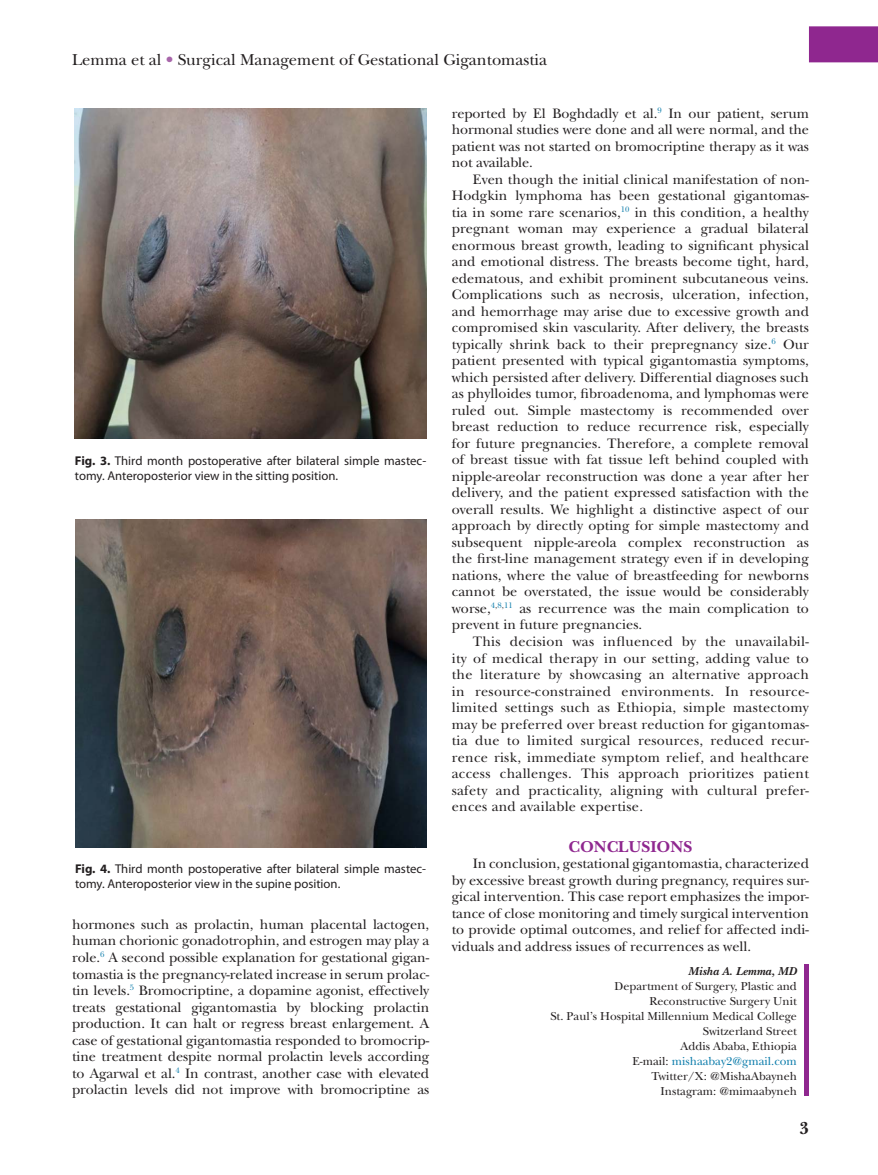
<style>
.page{position:relative;width:878px;height:1175px;background:#fff}
.page>*{position:absolute;margin:0;border:0;box-sizing:border-box;transform-origin:0 0}
.t1{font:700 18px "New Baskerville Std";color:#231f20}
.t2{font:16.5px "New Baskerville Std";color:#231f20}
.t3{font:700 16.5px "New Baskerville Std";color:#8f278f}
.t4{font:14.25px/16.5px "New Baskerville Std";color:#231f20;text-align:justify}
.t5{font:12.75px/15px "Myriad Pro";color:#231f20}
.t6{font:12px/15px "New Baskerville Std";color:#231f20;text-align:right}
.t7{font:italic 700 12px "New Baskerville Std";color:#231f20}
.s1{color:#a866aa}
.s2{font-weight:700}
.s3{color:#0f7eac}
</style>
<div class="page">
<div style="left:808px;top:26px;width:70px;height:36px;background:#8f278f"></div>
<hr style="left:804px;top:965px;width:4px;height:15px;background:#8f278f">
<hr style="left:804px;top:980px;width:4px;height:30px;background:#8f278f">
<hr style="left:804px;top:1010px;width:4px;height:15px;background:#8f278f">
<hr style="left:804px;top:1025px;width:4px;height:15px;background:#8f278f">
<hr style="left:804px;top:1040px;width:4px;height:15px;background:#8f278f">
<hr style="left:804px;top:1049px;width:4px;height:16px;background:#8f278f">
<hr style="left:804px;top:1064px;width:4px;height:16px;background:#8f278f">
<hr style="left:804px;top:1079px;width:4px;height:16px;background:#8f278f">
<img style="left:75px;top:108px;width:351px;height:331px">
<img style="left:75px;top:519px;width:351px;height:328px">
<p class="t2" style="left:72px;top:50px;width:476px">Lemma et al <span class="s1">•</span> Surgical Management of Gestational Gigantomastia</p>
<p class="t5" style="left:75px;top:453px;width:353px"><span class="s2">Fig. 3.</span> Third month postoperative after bilateral simple mastec&shy;tomy. Anteroposterior view in the sitting position.</p>
<p class="t5" style="left:75px;top:861px;width:352px"><span class="s2">Fig. 4.</span> Third month postoperative after bilateral simple mastec&shy;tomy. Anteroposterior view in the supine position.</p>
<p class="t4" style="left:72px;top:916px;width:359px">hormones such as prolactin, human placental lactogen, human chorionic gonadotrophin, and estrogen may play a role.<sup>6</sup> A second possible explanation for gestational gigan&shy;tomastia is the pregnancy-related increase in serum prolac&shy;tin levels.<sup>5</sup> Bromocriptine, a dopamine agonist, effectively treats gestational gigantomastia by blocking prolactin production. It can halt or regress breast enlargement. A case of gestational gigantomastia responded to bromocrip&shy;tine treatment despite normal prolactin levels according to Agarwal et al.<sup>4</sup> In contrast, another case with elevated prolactin levels did not improve with bromocriptine as</p>
<p class="t4" style="left:451px;top:105px;width:359px">reported by El Boghdadly et al.<sup>9</sup> In our patient, serum hormonal studies were done and all were normal, and the patient was not started on bromocriptine therapy as it was not available.</p>
<p class="t4" style="left:451px;top:171px;width:359px;text-indent:21px">Even though the initial clinical manifestation of non-Hodgkin lymphoma has been gestational gigantomas&shy;tia in some rare scenarios,<sup>10</sup> in this condition, a healthy pregnant woman may experience a gradual bilateral enormous breast growth, leading to significant physical and emotional distress. The breasts become tight, hard, edematous, and exhibit prominent subcutaneous veins.<br>Complications such as necrosis, ulceration, infection, and hemorrhage may arise due to excessive growth and compromised skin vascularity. After delivery, the breasts typically shrink back to their prepregnancy size.<sup>6</sup> Our patient presented with typical gigantomastia symptoms, which persisted after delivery. Differential diagnoses such as phylloides tumor, fibroadenoma, and lymphomas were ruled out. Simple mastectomy is recommended over breast reduction to reduce recurrence risk, especially for future pregnancies. Therefore, a complete removal of breast tissue with fat tissue left behind coupled with nipple-areolar reconstruction was done a year after her delivery, and the patient expressed satisfaction with the overall results. We highlight a distinctive aspect of our approach by directly opting for simple mastectomy and subsequent nipple-areola complex reconstruction as the first-line management strategy even if in developing nations, where the value of breastfeeding for newborns cannot be overstated, the issue would be considerably worse,<sup>4</sup><sup>,</sup><sup>8</sup><sup>,</sup><sup>11</sup> as recurrence was the main complication to prevent in future pregnancies.</p>
<p class="t4" style="left:452px;top:633px;width:359px;text-indent:21px">This decision was influenced by the unavailabil&shy;ity of medical therapy in our setting, adding value to the literature by showcasing an alternative approach in resource-constrained environments. In resource&shy;limited settings such as Ethiopia, simple mastectomy may be preferred over breast reduction for gigantomas&shy;tia due to limited surgical resources, reduced recur&shy;rence risk, immediate symptom relief, and healthcare access challenges. This approach prioritizes patient safety and practicality, aligning with cultural prefer&shy;ences and available expertise.</p>
<p class="t3" style="left:568px;top:836px;width:125px">CONCLUSIONS</p>
<p class="t4" style="left:451px;top:855px;width:359px;text-indent:21px">In conclusion, gestational gigantomastia, characterized by excessive breast growth during pregnancy, requires sur&shy;gical intervention. This case report emphasizes the impor&shy;tance of close monitoring and timely surgical intervention to provide optimal outcomes, and relief for affected indi&shy;viduals and address issues of recurrences as well.</p>
<p class="t7" style="left:688px;top:963px;width:110px">Misha A. Lemma, MD</p>
<p class="t6" style="left:550px;top:978px;width:248px">Department of Surgery, Plastic and<br>Reconstructive Surgery Unit<br>St. Paul’s Hospital Millennium Medical College<br>Switzerland Street<br>Addis Ababa, Ethiopia<br>E-mail: <span class="s3">mishaabay2@gmail.com<br></span>Twitter/X: @MishaAbayneh<br>Instagram: @mimaabyneh</p>
<p class="t1" style="left:799px;top:1118px;width:11px">3</p>
</div>
